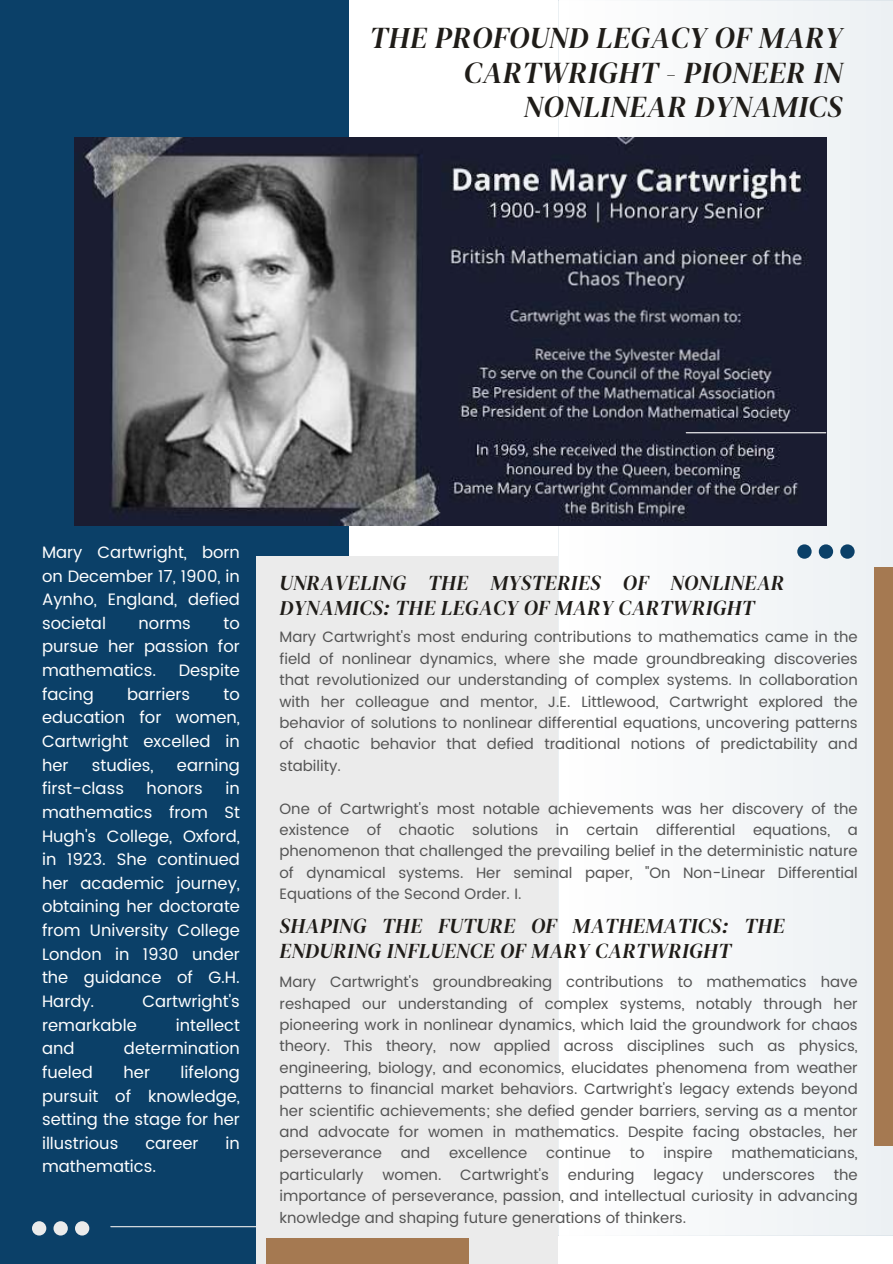
<style>
.page{position:relative;width:893px;height:1264px;background:#fff}
.page>*{position:absolute;margin:0;border:0;box-sizing:border-box;transform-origin:0 0}
.t1{font:italic 30px/34.8px "DM Serif Display";letter-spacing:.02em;color:#1f1c18;text-align:right}
.t2{font:italic 21px/24.8px "DM Serif Display";letter-spacing:.02em;color:#1f1c18}
.t3{font:16.5px/23.7px "Poppins";color:#fff;text-align:justify}
.t4{font:15px/21.3px "Poppins";color:#545454;text-align:justify}
</style>
<div class="page">
<div style="left:0;top:0;width:348px;height:1263px;background:#0b4068"></div>
<div style="left:558px;top:0;width:334px;height:1235px;background:#f5f7f9"></div>
<div style="left:256px;top:556px;width:301px;height:707px;background:#ebebeb"></div>
<div style="left:873px;top:567px;width:19px;height:578px;background:#a57951"></div>
<div style="left:266px;top:1237px;width:203px;height:26px;background:#a57951"></div>
<img style="left:75px;top:138px;width:751px;height:387px">
<hr style="left:686px;top:432px;width:139px;height:1px;background:#fff">
<svg style="left:32px;top:1221px;width:57px;height:14px"></svg>
<svg style="left:797px;top:544px;width:57px;height:14px"></svg>
<hr style="left:111px;top:1226px;width:154px;height:1px;background:#ebebeb">
<h1 class="t1" style="left:370px;top:20px;width:474px">THE PROFOUND LEGACY OF MARY<br>CARTWRIGHT - PIONEER IN<br>NONLINEAR DYNAMICS</h1>
<p class="t3" style="left:42px;top:540px;width:199px">Mary Cartwright, born on December 17, 1900, in Aynho, England, defied societal</p>
<p class="t3" style="left:42px;top:611px;width:199px;text-indent:182px">to pursue her passion for mathematics.</p>
<p class="t3" style="left:139px;top:611px;width:54px">norms</p>
<p class="t3" style="left:179px;top:658px;width:63px">Despite</p>
<p class="t3" style="left:42px;top:682px;width:53px">facing</p>
<p class="t3" style="left:127px;top:682px;width:65px">barriers</p>
<p class="t3" style="left:42px;top:682px;width:199px;text-indent:182px">to education for women, Cartwright excelled in her</p>
<p class="t3" style="left:92px;top:753px;width:63px">studies,</p>
<p class="t3" style="left:177px;top:753px;width:64px">earning</p>
<p class="t3" style="left:42px;top:776px;width:83px">first-class</p>
<p class="t3" style="left:147px;top:776px;width:58px">honors</p>
<p class="t3" style="left:42px;top:776px;width:199px;text-indent:183px">in mathematics from St Hugh's College, Oxford, in 1923. She continued her academic journey, obtaining her doctorate from University College London in 1930 under the guidance of G.H.<br>Hardy.</p>
<p class="t3" style="left:142px;top:989px;width:99px">Cartwright's</p>
<p class="t3" style="left:42px;top:1013px;width:96px">remarkable</p>
<p class="t3" style="left:176px;top:1013px;width:66px">intellect</p>
<p class="t3" style="left:42px;top:1036px;width:34px">and</p>
<p class="t3" style="left:124px;top:1036px;width:117px">determination</p>
<p class="t3" style="left:42px;top:1060px;width:52px">fueled</p>
<p class="t3" style="left:124px;top:1060px;width:28px">her</p>
<p class="t3" style="left:42px;top:1060px;width:199px;text-indent:139px">lifelong pursuit of knowledge, setting the stage for her illustrious</p>
<p class="t3" style="left:145px;top:1131px;width:55px">career</p>
<p class="t3" style="left:225px;top:1131px;width:16px">in</p>
<p class="t3" style="left:42px;top:1154px;width:116px">mathematics.</p>
<h2 class="t2" style="left:279px;top:570px;width:506px">UNRAVELING THE MYSTERIES OF NONLINEAR<br>DYNAMICS: THE LEGACY OF MARY CARTWRIGHT</h2>
<p class="t4" style="left:279px;top:626px;width:579px">Mary Cartwright's most enduring contributions to mathematics came in the field of nonlinear dynamics, where she made groundbreaking discoveries that revolutionized our understanding of complex systems. In collaboration with her colleague and mentor, J.E. Littlewood, Cartwright explored the behavior of solutions to nonlinear differential equations, uncovering patterns of chaotic behavior that defied traditional notions of predictability and stability.</p>
<p class="t4" style="left:279px;top:797px;width:579px">One of Cartwright's most notable achievements was her discovery of the existence of chaotic solutions in certain differential equations, a phenomenon that challenged the prevailing belief in the deterministic nature of dynamical systems. Her seminal paper, "On Non-Linear Differential Equations of the Second Order. I.</p>
<h2 class="t2" style="left:279px;top:913px;width:506px">SHAPING THE FUTURE OF MATHEMATICS: THE<br>ENDURING INFLUENCE OF MARY CARTWRIGHT</h2>
<p class="t4" style="left:279px;top:971px;width:579px">Mary Cartwright's groundbreaking contributions to mathematics have reshaped our understanding of complex systems, notably through her pioneering work in nonlinear dynamics, which laid the groundwork for chaos theory. This theory, now applied across disciplines such as physics, engineering, biology, and economics, elucidates phenomena from weather patterns to financial market behaviors. Cartwright's legacy extends beyond her scientific achievements; she defied gender barriers, serving as a mentor and advocate for women in mathematics. Despite facing obstacles, her perseverance and excellence continue to inspire mathematicians, particularly</p>
<p class="t4" style="left:382px;top:1163px;width:60px">women.</p>
<p class="t4" style="left:460px;top:1163px;width:90px">Cartwright's</p>
<p class="t4" style="left:568px;top:1163px;width:68px">enduring</p>
<p class="t4" style="left:653px;top:1163px;width:52px">legacy</p>
<p class="t4" style="left:722px;top:1163px;width:94px">underscores</p>
<p class="t4" style="left:279px;top:1163px;width:579px;text-indent:554px">the importance of perseverance, passion, and intellectual curiosity in advancing knowledge and shaping future generations of thinkers.</p>
</div>
